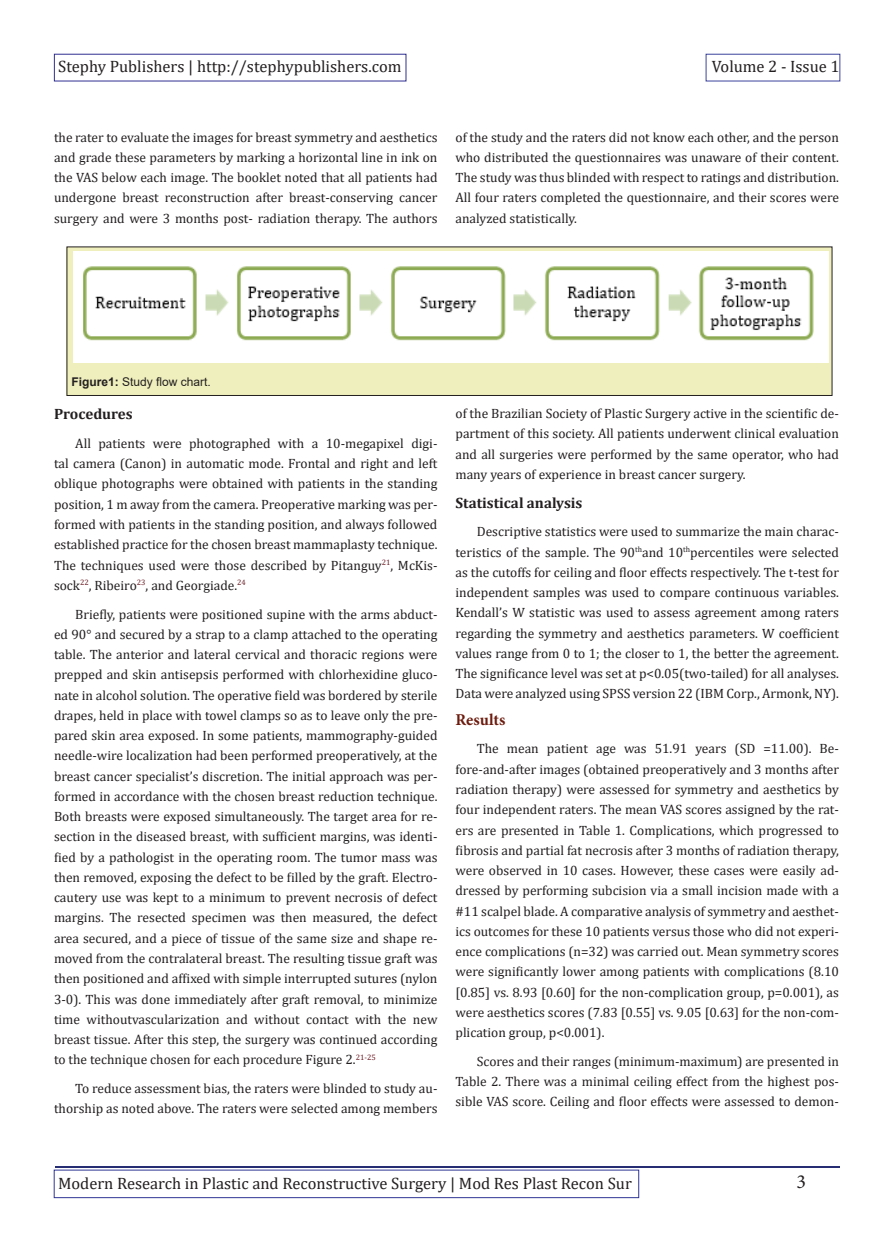
<style>
.page{position:relative;width:893px;height:1255px;background:#fff}
.page>*{position:absolute;margin:0;border:0;box-sizing:border-box;transform-origin:0 0}
.t1{font:19.95px "Minion Pro";color:#231f20}
.t2{font:16.5px "Cambria";color:#231f20}
.t3{font:700 16.5px "Minion Pro";color:#6c1c0e}
.t4{font:700 15px "Cambria";color:#231f20}
.t5{font:13.5px/20.2px "Cambria";color:#231f20;text-align:justify}
.t6{font:12px "Arial";color:#231f20}
.s1{font-weight:700}
</style>
<div class="page">
<div style="left:54px;top:54px;width:352px;height:27px;border:1px solid #302f90"></div>
<div style="left:706px;top:54px;width:134px;height:27px;border:1px solid #3b439b"></div>
<hr style="left:55px;top:1165px;width:785px;height:2px;background:#262d72">
<div style="left:67px;top:247px;width:765px;height:148px;background:#efefbd"></div>
<img style="left:74px;top:252px;width:754px;height:110px">
<p class="t2" style="left:58px;top:56px;width:345px">Stephy Publishers | http://stephypublishers.com</p>
<p class="t2" style="left:712px;top:56px;width:129px">Volume 2 - Issue 1</p>
<p class="t5" style="left:54px;top:127px;width:385px">the rater to evaluate the images for breast symmetry and aesthetics and grade these parameters by marking a horizontal line in ink on the VAS below each image. The booklet noted that all patients had undergone breast reconstruction after breast-conserving cancer surgery and were 3 months post- radiation therapy. The authors</p>
<p class="t5" style="left:455px;top:127px;width:385px">of the study and the raters did not know each other, and the person who distributed the questionnaires was unaware of their content.<br>The study was thus blinded with respect to ratings and distribution.<br>All four raters completed the questionnaire, and their scores were analyzed statistically.</p>
<p class="t6" style="left:71px;top:373px;width:141px"><span class="s1">Figure1:</span> Study flow chart.</p>
<p class="t4" style="left:54px;top:403px;width:80px">Procedures</p>
<p class="t5" style="left:54px;top:433px;width:385px;text-indent:21px">All patients were photographed with a 10-megapixel digi&shy;tal camera (Canon) in automatic mode. Frontal and right and left oblique photographs were obtained with patients in the standing position, 1 m away from the camera. Preoperative marking was per&shy;formed with patients in the standing position, and always followed established practice for the chosen breast mammaplasty technique.<br>The techniques used were those described by Pitanguy<sup>21</sup>, McKis&shy;sock<sup>22</sup>, Ribeiro<sup>23</sup>, and Georgiade.<sup>24</sup></p>
<p class="t5" style="left:54px;top:603px;width:385px;text-indent:21px">Briefly, patients were positioned supine with the arms abduct&shy;ed 90° and secured by a strap to a clamp attached to the operating table. The anterior and lateral cervical and thoracic regions were prepped and skin antisepsis performed with chlorhexidine gluco&shy;nate in alcohol solution. The operative field was bordered by sterile drapes, held in place with towel clamps so as to leave only the pre&shy;pared skin area exposed. In some patients, mammography-guided needle-wire localization had been performed preoperatively, at the breast cancer specialist’s discretion. The initial approach was per&shy;formed in accordance with the chosen breast reduction technique.<br>Both breasts were exposed simultaneously. The target area for re&shy;section in the diseased breast, with sufficient margins, was identi&shy;fied by a pathologist in the operating room. The tumor mass was then removed, exposing the defect to be filled by the graft. Electro&shy;cautery use was kept to a minimum to prevent necrosis of defect margins. The resected specimen was then measured, the defect area secured, and a piece of tissue of the same size and shape re&shy;moved from the contralateral breast. The resulting tissue graft was then positioned and affixed with simple interrupted sutures (nylon 3-0). This was done immediately after graft removal, to minimize time withoutvascularization and without contact with the new breast tissue. After this step, the surgery was continued according to the technique chosen for each procedure Figure 2.<sup>21-25</sup></p>
<p class="t5" style="left:54px;top:1078px;width:385px;text-align:right">To reduce assessment bias, the raters were blinded to study au&shy;thorship as noted above. The raters were selected among members</p>
<p class="t5" style="left:455px;top:403px;width:385px">of the Brazilian Society of Plastic Surgery active in the scientific de&shy;partment of this society. All patients underwent clinical evaluation and all surgeries were performed by the same operator, who had many years of experience in breast cancer surgery.</p>
<p class="t4" style="left:455px;top:492px;width:129px">Statistical analysis</p>
<p class="t5" style="left:455px;top:521px;width:385px;text-indent:21px">Descriptive statistics were used to summarize the main charac&shy;teristics of the sample. The 90<sup>th</sup>and 10<sup>th</sup>percentiles were selected as the cutoffs for ceiling and floor effects respectively. The t-test for independent samples was used to compare continuous variables.<br>Kendall’s W statistic was used to assess agreement among raters regarding the symmetry and aesthetics parameters. W coefficient values range from 0 to 1; the closer to 1, the better the agreement.<br>The significance level was set at p&lt;0.05(two-tailed) for all analyses.<br>Data were analyzed using SPSS version 22 (IBM Corp., Armonk, NY).</p>
<p class="t3" style="left:455px;top:707px;width:51px">Results</p>
<p class="t5" style="left:455px;top:738px;width:385px;text-indent:21px">The mean patient age was 51.91 years (SD =11.00). Be&shy;fore-and-after images (obtained preoperatively and 3 months after radiation therapy) were assessed for symmetry and aesthetics by four independent raters. The mean VAS scores assigned by the rat&shy;ers are presented in Table 1. Complications, which progressed to fibrosis and partial fat necrosis after 3 months of radiation therapy, were observed in 10 cases. However, these cases were easily ad&shy;dressed by performing subcision via a small incision made with a #11 scalpel blade. A comparative analysis of symmetry and aesthet&shy;ics outcomes for these 10 patients versus those who did not experi&shy;ence complications (n=32) was carried out. Mean symmetry scores were significantly lower among patients with complications (8.10 [0.85] vs. 8.93 [0.60] for the non-complication group, p=0.001), as were aesthetics scores (7.83 [0.55] vs. 9.05 [0.63] for the non-com&shy;plication group, p&lt;0.001).</p>
<p class="t5" style="left:455px;top:1051px;width:385px;text-indent:21px">Scores and their ranges (minimum-maximum) are presented in Table 2. There was a minimal ceiling effect from the highest pos&shy;sible VAS score. Ceiling and floor effects were assessed to demon-</p>
<p class="t2" style="left:58px;top:1173px;width:575px">Modern Research in Plastic and Reconstructive Surgery | Mod Res Plast Recon Sur</p>
<h1 class="t1" style="left:796px;top:1167px;width:11px">3</h1>
</div>
